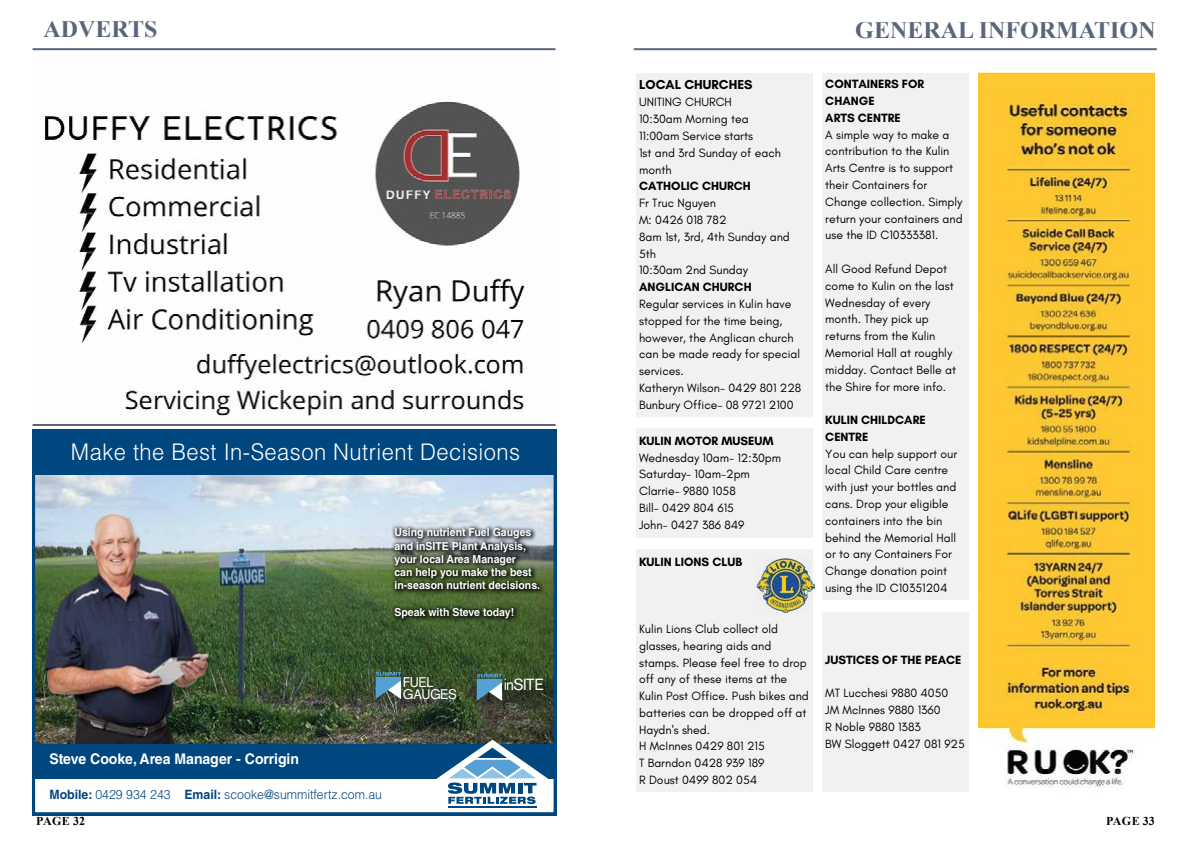
<style>
.page{position:relative;width:1191px;height:842px;background:#fff}
.page>*{position:absolute;margin:0;border:0;box-sizing:border-box;transform-origin:0 0}
.t1{font:700 24px "Times New Roman";color:#59657b}
.t2{font:300 22.9px "Helvetica LT Std";letter-spacing:.02em;color:#fff;scale:.96 1}
.t3{font:16px "Akzidenz Grotesk BQ";letter-spacing:-.04em;color:#fff;scale:.96 1}
.t4{font:700 14.7px "Helvetica LT Std";color:#fff;scale:.96 1}
.t5{font:13.9px "Akzidenz Grotesk BQ";letter-spacing:-.03em;color:#fff;scale:.96 1}
.t6{font:700 13.2px "Glacial Indifference";color:#000}
.t7{font:300 12.8px "Helvetica LT Std";color:#00467f;scale:.96 1}
.t8{font:12.2px/16.8px "Glacial Indifference";color:#000}
.t9{font:700 12.2px/16.8px "Glacial Indifference";color:#000}
.t10{font:700 12px "Times New Roman";letter-spacing:.015em;color:#000}
.t11{font:700 11px/13.2px "Helvetica LT Std";color:#fff;scale:.96 1}
.s1{font-weight:700}
</style>
<div class="page">
<hr style="left:33px;top:48px;width:522px;height:2px;background:#59657b">
<hr style="left:33px;top:424px;width:522px;height:2px;background:#59657b">
<img style="left:33px;top:430px;width:523px;height:386px">
<div style="left:390px;top:524px;width:155px;height:100px;background:#000;opacity:.76"></div>
<svg style="left:477px;top:674px;width:25px;height:27px"></svg>
<svg style="left:376px;top:672px;width:25px;height:27px"></svg>
<img style="left:43px;top:102px;width:486px;height:314px">
<hr style="left:634px;top:48px;width:522px;height:2px;background:#59657b">
<div style="left:636px;top:73px;width:176px;height:344px;background:#f1f1f2"></div>
<div style="left:636px;top:428px;width:176px;height:109px;background:#f1f1f2"></div>
<div style="left:636px;top:550px;width:176px;height:242px;background:#f1f1f2"></div>
<img style="left:756px;top:558px;width:58px;height:54px">
<div style="left:822px;top:73px;width:146px;height:527px;background:#f1f1f2"></div>
<div style="left:822px;top:613px;width:146px;height:179px;background:#f1f1f2"></div>
<img style="left:979px;top:73px;width:175px;height:715px">
<h1 class="t1" style="left:44px;top:12px;width:115px">ADVERTS</h1>
<h2 class="t2" style="left:71px;top:438px;width:469px">Make the Best In-Season Nutrient Decisions</h2>
<p class="t11" style="left:394px;top:526px;width:153px">Using nutrient Fuel Gauges and inSITE Plant Analysis, your local Area Manager<br>can help you make the best in-season nutrient decisions.</p>
<p class="t11" style="left:394px;top:605px;width:126px">Speak with Steve today!</p>
<p class="t4" style="left:49px;top:749px;width:262px">Steve Cooke, Area Manager - Corrigin</p>
<p class="t7" style="left:49px;top:786px;width:348px"><span class="s1">Mobile:</span> 0429 934 243 <span class="s1">Email:</span> scooke@summitfertz.com.au</p>
<p class="t5" style="left:403px;top:674px;width:33px">FUEL</p>
<h3 class="t3" style="left:504px;top:675px;width:43px">inSITE</h3>
<p class="t5" style="left:403px;top:686px;width:58px">GAUGES</p>
<p class="t6" style="left:639px;top:76px;width:115px">LOCAL CHURCHES</p>
<p class="t8" style="left:639px;top:94px;width:143px">UNITING CHURCH<br>10:30am Morning tea<br>11:00am Service starts<br>1st and 3rd Sunday of each month</p>
<p class="t9" style="left:639px;top:178px;width:113px">CATHOLIC CHURCH</p>
<p class="t8" style="left:639px;top:195px;width:152px">Fr Truc Nguyen<br>M: 0426 018 782<br>8am 1st, 3rd, 4th Sunday and<br>5th<br>10:30am 2nd Sunday</p>
<p class="t9" style="left:639px;top:279px;width:114px">ANGLICAN CHURCH</p>
<p class="t8" style="left:639px;top:296px;width:164px">Regular services in Kulin have stopped for the time being, however, the Anglican church can be made ready for special services.<br>Katheryn Wilson- 0429 801 228<br>Bunbury Office- 08 9721 2100</p>
<p class="t9" style="left:639px;top:432px;width:136px">KULIN MOTOR MUSEUM</p>
<p class="t8" style="left:639px;top:449px;width:144px">Wednesday 10am- 12:30pm<br>Saturday- 10am-2pm<br>Clarrie- 9880 1058<br>Bill- 0429 804 615<br>John- 0427 386 849</p>
<p class="t9" style="left:639px;top:553px;width:104px">KULIN LIONS CLUB</p>
<p class="t8" style="left:639px;top:621px;width:171px">Kulin Lions Club collect old glasses, hearing aids and stamps. Please feel free to drop off any of these items at the<br>Kulin Post Office. Push bikes and batteries can be dropped off at<br>Haydn's shed.<br>H McInnes 0429 801 215<br>T Barndon 0428 939 189<br>R Doust 0499 802 054</p>
<h1 class="t1" style="left:855px;top:13px;width:302px">GENERAL INFORMATION</h1>
<p class="t9" style="left:825px;top:76px;width:100px">CONTAINERS FOR<br>CHANGE<br>ARTS CENTRE</p>
<p class="t8" style="left:825px;top:126px;width:139px">A simple way to make a contribution to the Kulin<br>Arts Centre is to support their Containers for<br>Change collection. Simply return your containers and use the ID C10333381.</p>
<p class="t8" style="left:825px;top:261px;width:132px">All Good Refund Depot come to Kulin on the last<br>Wednesday of every month. They pick up returns from the Kulin<br>Memorial Hall at roughly midday. Contact Belle at the Shire for more info.</p>
<p class="t9" style="left:825px;top:411px;width:102px">KULIN CHILDCARE<br>CENTRE</p>
<p class="t8" style="left:825px;top:445px;width:133px">You can help support our local Child Care centre with just your bottles and cans. Drop your eligible containers into the bin behind the Memorial Hall or to any Containers For<br>Change donation point using the ID C10351204</p>
<p class="t9" style="left:825px;top:651px;width:138px">JUSTICES OF THE PEACE</p>
<p class="t8" style="left:825px;top:685px;width:141px">MT Lucchesi 9880 4050<br>JM McInnes 9880 1360<br>R Noble 9880 1383<br>BW Sloggett 0427 081 925</p>
<p class="t10" style="left:36px;top:813px;width:50px">PAGE 32</p>
<p class="t10" style="left:1106px;top:813px;width:50px">PAGE 33</p>
</div>
